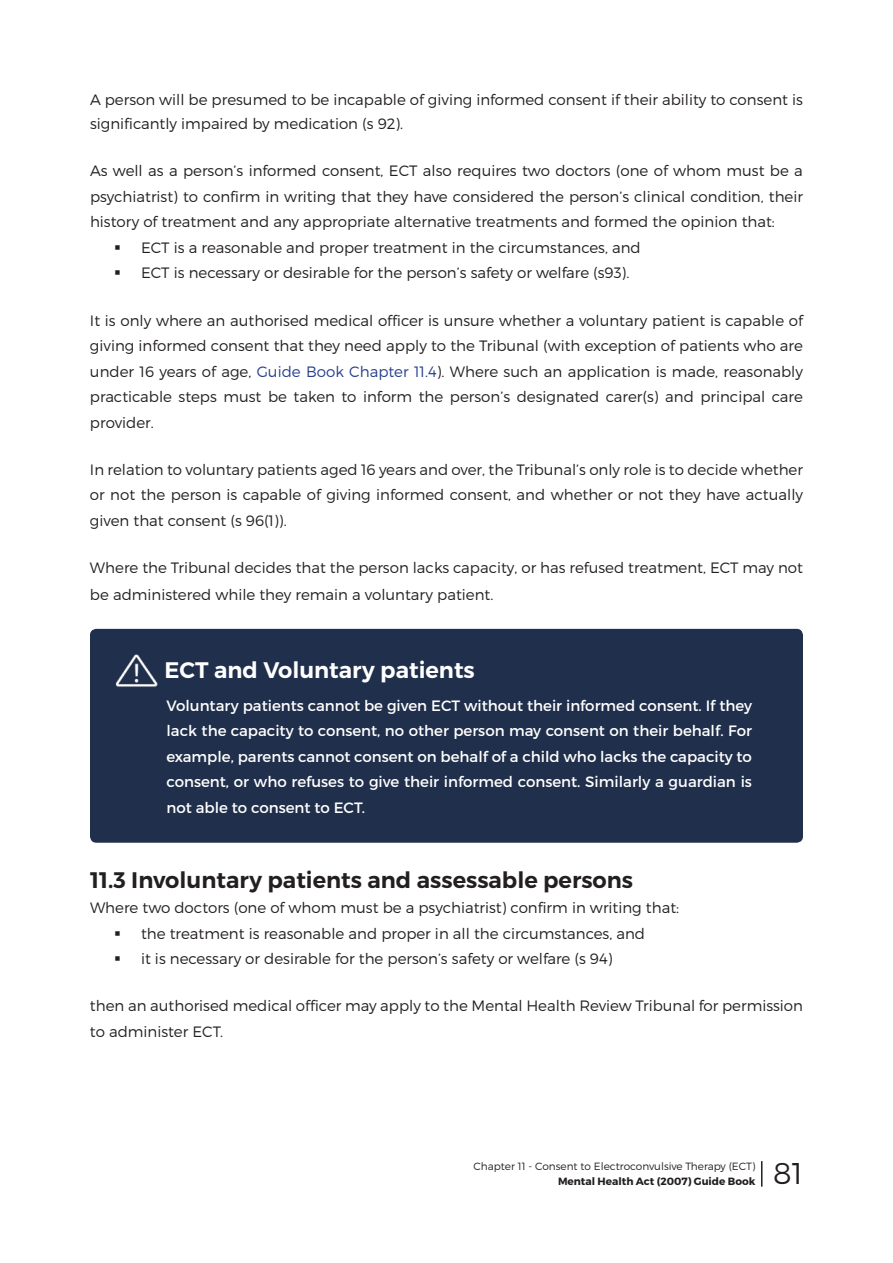
<style>
.page{position:relative;width:893px;height:1263px;background:#fff}
.page>*{position:absolute;margin:0;border:0;box-sizing:border-box;transform-origin:0 0}
.t1{font:300 30px "Montserrat";color:#231f20}
.t2{font:600 22.5px "Montserrat";color:#231f20}
.t3{font:600 22.5px "Montserrat";color:#fff}
.t4{font:300 15px/25.5px "Montserrat";color:#231f20}
.t5{font:15px/25.5px "Montserrat";color:#fff;text-align:justify}
.t6{font:300 10.5px "Montserrat";color:#231f20}
.t7{font:700 10.5px "Montserrat";color:#231f20}
.s1{color:#253f8e}
</style>
<div class="page">
<svg style="left:761px;top:1161px;width:1px;height:26px"></svg>
<div style="left:90px;top:629px;width:713px;height:214px;background:#202f4b;border-radius:6px"></div>
<img style="left:115px;top:654px;width:43px;height:33px">
<p class="t4" style="left:90px;top:87px;width:714px;line-height:24.8px">A person will be presumed to be incapable of giving informed consent if their ability to consent is significantly impaired by medication (s 92).</p>
<p class="t4" style="left:90px;top:158px;width:714px">As well as a person’s informed consent, ECT also requires two doctors (one of whom must be a</p>
<p class="t4" style="left:90px;top:184px;width:714px">psychiatrist) to confirm in writing that they have considered the person’s clinical condition, their</p>
<p class="t4" style="left:90px;top:209px;width:686px">history of treatment and any appropriate alternative treatments and formed the opinion that:</p>
<p class="t4" style="left:141px;top:235px;width:501px">ECT is a reasonable and proper treatment in the circumstances, and</p>
<p class="t4" style="left:141px;top:260px;width:490px">ECT is necessary or desirable for the person’s safety or welfare (s93).</p>
<p class="t4" style="left:90px;top:307px;width:714px;text-align:justify">It is only where an authorised medical officer is unsure whether a voluntary patient is capable of giving informed consent that they need apply to the Tribunal (with exception of patients who are under 16 years of age, <span class="s1">Guide Book Chapter 11.4</span>). Where such an application is made, reasonably practicable steps must be taken to inform the person’s designated carer(s) and principal care provider.</p>
<p class="t4" style="left:90px;top:456px;width:714px;text-align:justify">In relation to voluntary patients aged 16 years and over, the Tribunal’s only role is to decide whether or not the person is capable of giving informed consent, and whether or not they have actually given that consent (s 96(1)).</p>
<p class="t4" style="left:90px;top:554px;width:714px;line-height:27px">Where the Tribunal decides that the person lacks capacity, or has refused treatment, ECT may not be administered while they remain a voluntary patient.</p>
<h2 class="t3" style="left:164px;top:656px;width:312px">ECT and Voluntary patients</h2>
<p class="t5" style="left:167px;top:692px;width:587px">Voluntary patients cannot be given ECT without their informed consent. If they lack the capacity to consent, no other person may consent on their behalf. For example, parents cannot consent on behalf of a child who lacks the capacity to consent, or who refuses to give their informed consent. Similarly a guardian is not able to consent to ECT.</p>
<h2 class="t2" style="left:90px;top:866px;width:545px">11.3 Involuntary patients and assessable persons</h2>
<p class="t4" style="left:141px;top:895px;width:540px;text-indent:-51px">Where two doctors (one of whom must be a psychiatrist) confirm in writing that: the treatment is reasonable and proper in all the circumstances, and<br>it is necessary or desirable for the person’s safety or welfare (s 94)</p>
<p class="t4" style="left:90px;top:993px;width:714px">then an authorised medical officer may apply to the Mental Health Review Tribunal for permission to administer ECT.</p>
<p class="t6" style="left:473px;top:1160px;width:283px">Chapter 11 - Consent to Electroconvulsive Therapy (ECT)</p>
<p class="t7" style="left:558px;top:1174px;width:199px">Mental Health Act (2007) Guide Book</p>
<h1 class="t1" style="left:773px;top:1155px;width:31px">81</h1>
</div>
